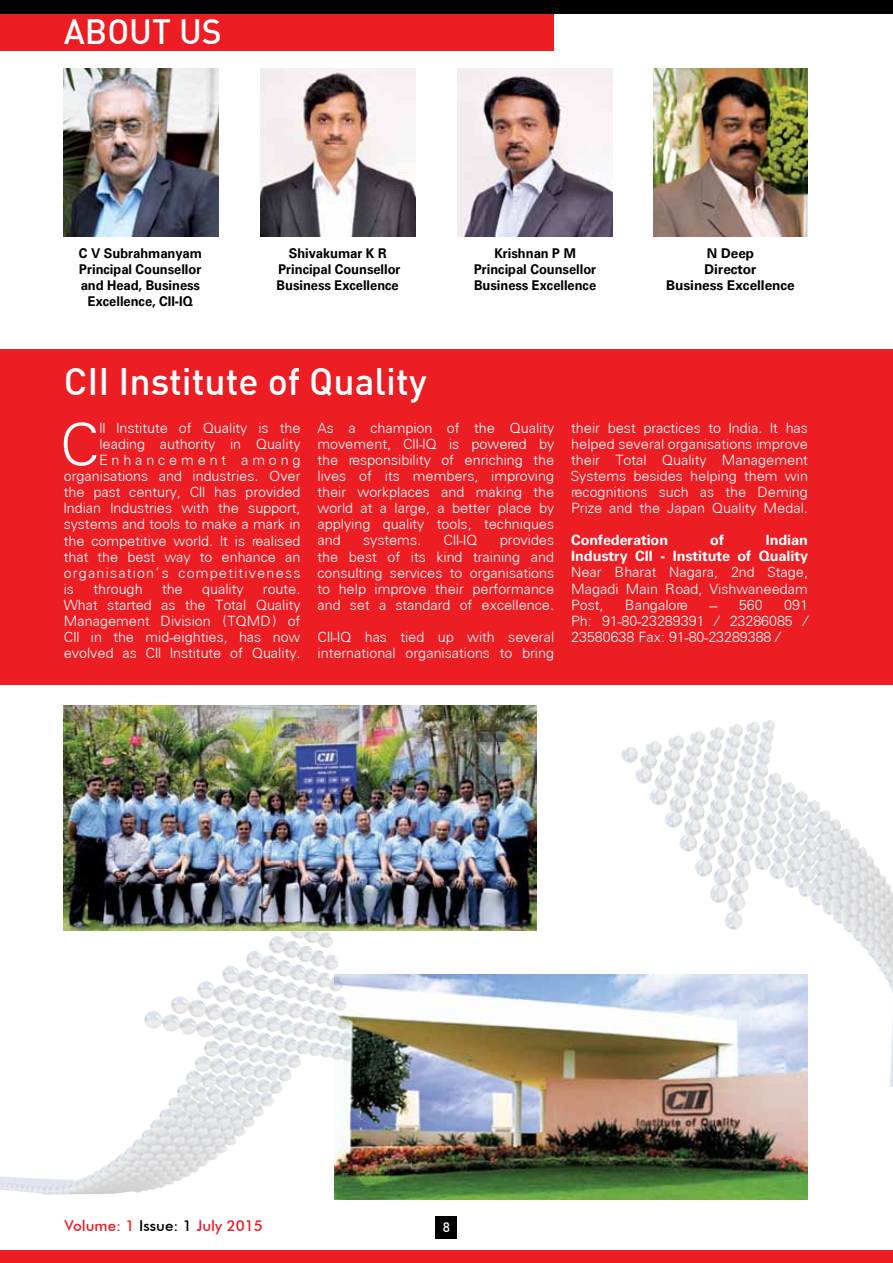
<style>
.page{position:relative;width:893px;height:1263px;background:#fff}
.page>*{position:absolute;margin:0;border:0;box-sizing:border-box;transform-origin:0 0}
.t1{font:58.65px "Light G Esans";color:#fff}
.t2{font:500 37.5px "DIN";color:#fff}
.t3{font:500 34.5px "DIN";color:#fff}
.t4{font:500 15px "Futura BT";color:#ed1d24}
.t5{font:14.25px/16px "Light G Esans";color:#fff;text-align:justify}
.t6{font:700 14.25px/16px "Reg G Esans";color:#fff;text-align:right}
.t7{font:14.25px "Light G Esans";letter-spacing:.085em;color:#fff}
.t8{font:14.25px "Light G Esans";letter-spacing:.27em;color:#fff}
.t9{font:700 13.5px/16.2px "Reg G Esans";color:#000;text-align:center;scale:.95 1}
.t10{font:700 13.5px/16.2px "Reg G Esans";color:#000;text-align:center}
.t11{font:500 13.5px "Futura BT";color:#fff;scale:.9 1}
.s1{color:#000}
</style>
<div class="page">
<div style="left:0;top:14px;width:554px;height:36px;background:#ed1d24"></div>
<div style="left:0;top:0;width:893px;height:14px;background:#000"></div>
<div style="left:0;top:1250px;width:893px;height:13px;background:#ed1d24"></div>
<div style="left:436px;top:1216px;width:21px;height:22px;background:#000"></div>
<div style="left:0;top:349px;width:893px;height:336px;background:#ed1d24"></div>
<img style="left:64px;top:69px;width:155px;height:167px">
<img style="left:335px;top:974px;width:472px;height:225px">
<img style="left:0;top:913px;width:342px;height:282px">
<img style="left:260px;top:69px;width:155px;height:167px">
<img style="left:653px;top:69px;width:155px;height:167px">
<img style="left:458px;top:69px;width:155px;height:167px">
<img style="left:64px;top:706px;width:472px;height:225px">
<img style="left:614px;top:722px;width:279px;height:365px">
<h3 class="t3" style="left:64px;top:9px;width:160px">ABOUT US</h3>
<p class="t9" style="left:79px;top:245px;width:131px">C V Subrahmanyam<br>Principal Counsellor and Head, Business<br>Excellence, CII-IQ</p>
<p class="t9" style="left:277px;top:245px;width:132px">Shivakumar K R<br>Principal Counsellor<br>Business Excellence</p>
<p class="t10" style="left:666px;top:245px;width:130px">N Deep<br>Director<br>Business Excellence</p>
<p class="t9" style="left:474px;top:245px;width:130px">Krishnan P M<br>Principal Counsellor<br>Business Excellence</p>
<h2 class="t2" style="left:64px;top:358px;width:364px">CII Institute of Quality</h2>
<h1 class="t1" style="left:60px;top:407px;width:41px">C</h1>
<p class="t5" style="left:99px;top:419px;width:203px">II Institute of Quality is the</p>
<p class="t5" style="left:99px;top:436px;width:203px">leading authority in Quality</p>
<p class="t8" style="left:99px;top:451px;width:203px">Enhancement among</p>
<p class="t5" style="left:64px;top:468px;width:238px">organisations and industries. Over</p>
<p class="t5" style="left:64px;top:484px;width:238px">the past century, CII has provided</p>
<p class="t5" style="left:64px;top:500px;width:238px">Indian Industries with the support,</p>
<p class="t5" style="left:64px;top:516px;width:238px">systems and tools to make a mark in</p>
<p class="t5" style="left:64px;top:532px;width:238px">the competitive world. It is realised</p>
<p class="t5" style="left:64px;top:548px;width:238px">that the best way to enhance an</p>
<p class="t7" style="left:64px;top:563px;width:238px">organisation’s competitiveness</p>
<p class="t5" style="left:64px;top:580px;width:12px">is</p>
<p class="t5" style="left:93px;top:580px;width:51px">through</p>
<p class="t5" style="left:162px;top:580px;width:22px">the</p>
<p class="t5" style="left:202px;top:580px;width:43px">quality</p>
<p class="t5" style="left:64px;top:580px;width:238px;text-indent:199px">route.<br>What started as the Total Quality Management Division (TQMD) of CII in the mid-eighties, has now evolved as CII Institute of Quality.</p>
<p class="t5" style="left:317px;top:419px;width:238px">As a champion of the Quality movement, CII-IQ is powered by the responsibility of enriching the lives of its members, improving their workplaces and making the world at a large, a better place by applying quality tools, techniques and</p>
<p class="t5" style="left:363px;top:532px;width:59px">systems.</p>
<p class="t5" style="left:444px;top:532px;width:35px">CII-IQ</p>
<p class="t5" style="left:317px;top:532px;width:238px;text-indent:182px">provides the best of its kind training and consulting services to organisations to help improve their performance and set a standard of excellence.</p>
<p class="t5" style="left:317px;top:628px;width:238px">CII-IQ has tied up with several international organisations to bring</p>
<p class="t5" style="left:571px;top:419px;width:238px">their best practices to India. It has helped several organisations improve their Total Quality Management Systems besides helping them win recognitions such as the Deming Prize and the Japan Quality Medal.</p>
<p class="t6" style="left:571px;top:532px;width:98px">Confederation</p>
<p class="t6" style="left:710px;top:532px;width:15px">of</p>
<p class="t6" style="left:571px;top:532px;width:238px">Indian<br>Industry CII - Institute of Quality</p>
<p class="t5" style="left:571px;top:564px;width:238px">Near Bharat Nagara, 2nd Stage, Magadi Main Road, Vishwaneedam Post,</p>
<p class="t5" style="left:625px;top:596px;width:64px">Bangalore</p>
<p class="t5" style="left:709px;top:596px;width:55px">– 560</p>
<p class="t5" style="left:571px;top:596px;width:238px;text-indent:213px">091<br>Ph: 91-80-23289391 / 23286085 / 23580638 Fax: 91-80-23289388 /</p>
<p class="t4" style="left:65px;top:1216px;width:200px">Volume: 1 <span class="s1">Issue: 1</span> July 2015</p>
<p class="t11" style="left:443px;top:1219px;width:10px">8</p>
</div>
